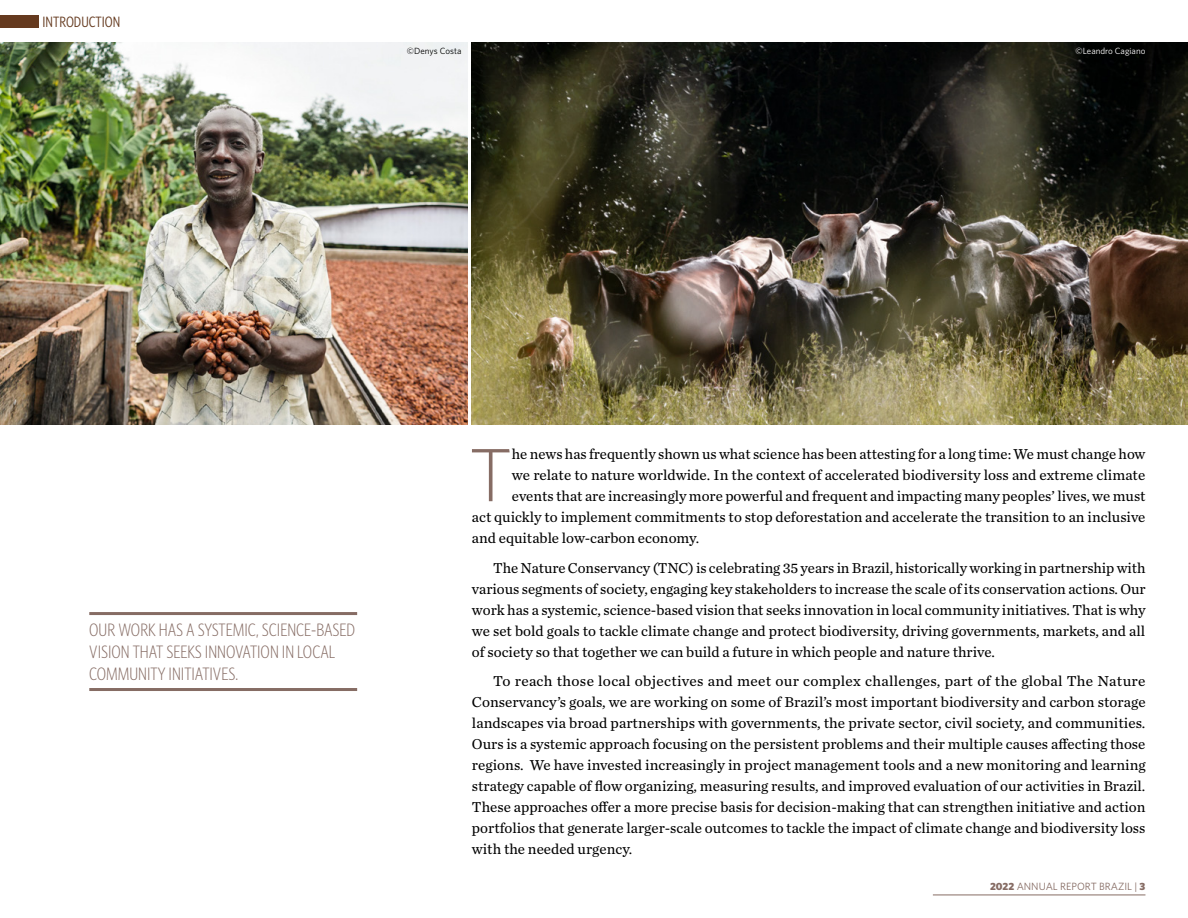
<style>
.page{position:relative;width:1188px;height:918px;background:#fff}
.page>*{position:absolute;margin:0;border:0;box-sizing:border-box;transform-origin:0 0}
.t1{font:300 75.45px "Whitney";color:#866c64}
.t2{font:300 18px/21.6px "Whitney Condensed";color:#866c64}
.t3{font:15px/21px "Chronicle Text G2";color:#000;text-align:justify}
.t4{font:15px "Whitney Condensed";color:#653a1f}
.t5{font:10.5px "Whitney";color:#866c64}
.t6{font:9px "Whitney";color:#fff}
.t7{font:9px "Whitney";color:#000}
.s1{font-weight:900}
</style>
<div class="page">
<img style="left:0;top:43px;width:468px;height:382px">
<img style="left:472px;top:43px;width:716px;height:382px">
<hr style="left:89px;top:612px;width:268px;height:3px;background:#866c64">
<hr style="left:89px;top:688px;width:268px;height:3px;background:#866c64">
<div style="left:0;top:16px;width:38px;height:12px;background:#653a1f"></div>
<hr style="left:933px;top:895px;width:212px;height:1px;background:#866c64">
<p class="t4" style="left:43px;top:13px;width:79px">INTRODUCTION</p>
<p class="t7" style="left:407px;top:45px;width:56px">©Denys Costa</p>
<p class="t6" style="left:1076px;top:45px;width:71px">©Leandro Cagiano</p>
<p class="t2" style="left:89px;top:619px;width:268px">OUR WORK HAS A SYSTEMIC, SCIENCE-BASED<br>VISION THAT SEEKS INNOVATION IN LOCAL<br>COMMUNITY INITIATIVES.</p>
<h1 class="t1" style="left:469px;top:425px;width:44px">T</h1>
<p class="t3" style="left:512px;top:443px;width:635px">he news has frequently shown us what science has been attesting for a long time: We must change how</p>
<p class="t3" style="left:512px;top:464px;width:635px">we relate to nature worldwide. In the context of accelerated biodiversity loss and extreme climate</p>
<p class="t3" style="left:512px;top:485px;width:635px">events that are increasingly more powerful and frequent and impacting many peoples’ lives, we must</p>
<p class="t3" style="left:472px;top:506px;width:675px">act quickly to implement commitments to stop deforestation and accelerate the transition to an inclusive</p>
<p class="t3" style="left:472px;top:527px;width:229px">and equitable low-carbon economy.</p>
<p class="t3" style="left:472px;top:556px;width:675px;text-indent:21px">The Nature Conservancy (TNC) is celebrating 35 years in Brazil, historically working in partnership with various segments of society, engaging key stakeholders to increase the scale of its conservation actions. Our work has a systemic, science-based vision that seeks innovation in local community initiatives. That is why we set bold goals to tackle climate change and protect biodiversity, driving governments, markets, and all of society so that together we can build a future in which people and nature thrive.</p>
<p class="t3" style="left:472px;top:670px;width:675px;text-indent:21px">To reach those local objectives and meet our complex challenges, part of the global The Nature Conservancy’s goals, we are working on some of Brazil’s most important biodiversity and carbon storage landscapes via broad partnerships with governments, the private sector, civil society, and communities.<br>Ours is a systemic approach focusing on the persistent problems and their multiple causes affecting those regions. We have invested increasingly in project management tools and a new monitoring and learning strategy capable of flow organizing, measuring results, and improved evaluation of our activities in Brazil.<br>These approaches offer a more precise basis for decision-making that can strengthen initiative and action portfolios that generate larger-scale outcomes to tackle the impact of climate change and biodiversity loss with the needed urgency.</p>
<p class="t5" style="left:990px;top:880px;width:157px"><span class="s1">2022</span> ANNUAL REPORT BRAZIL | <span class="s1">3</span></p>
</div>
